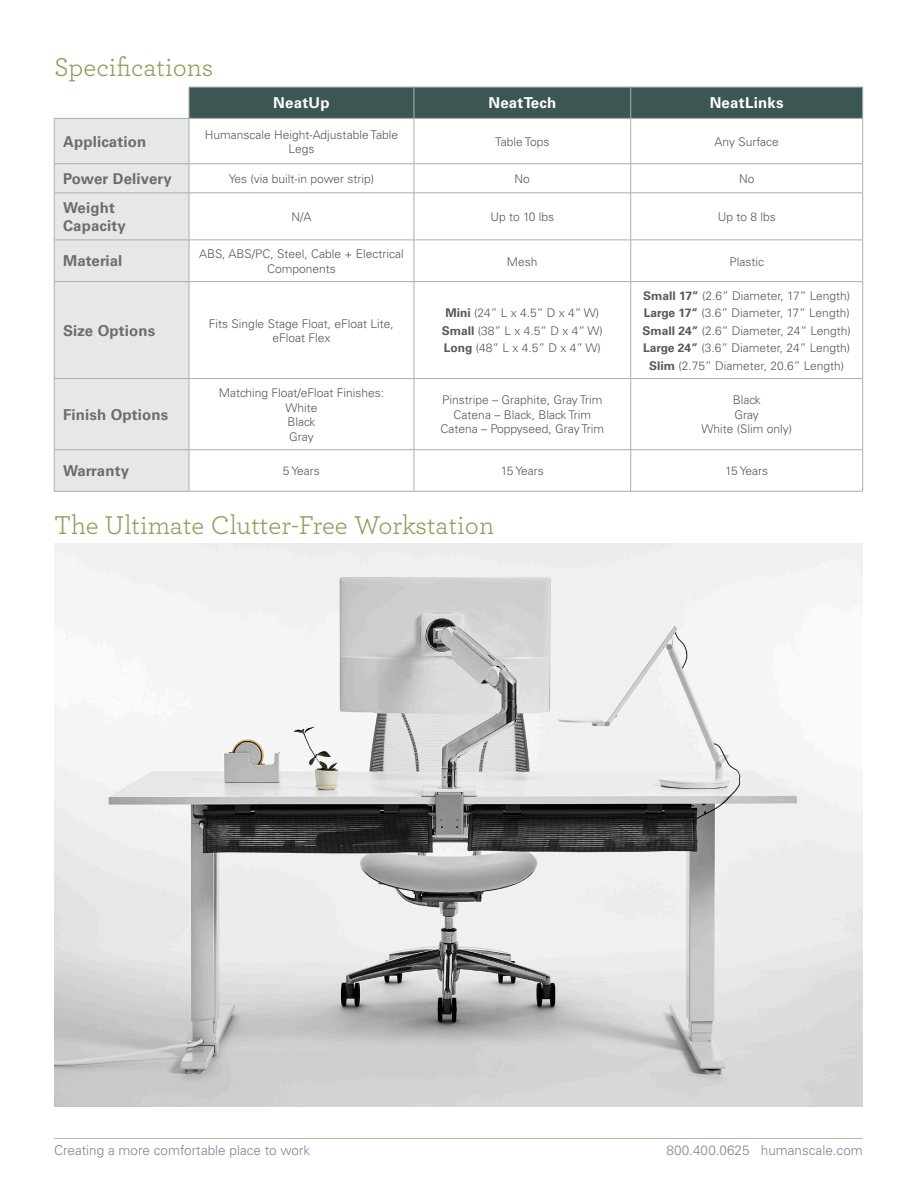
<style>
.page{position:relative;width:918px;height:1188px;background:#fff}
.page>*{position:absolute;margin:0;border:0;box-sizing:border-box;transform-origin:0 0}
.t1{font:27px "Archer";color:#8ba059}
.t2{font:700 15px/18px "Univers";letter-spacing:.01em;color:#6c6d70}
.t3{font:700 15px "Univers";letter-spacing:.02em;color:#fff}
.t4{font:300 13.5px "Univers";color:#828487}
.t5{font:300 12px/14.4px "Univers";color:#57585a;text-align:center}
.s1{font-weight:700}
</style>
<div class="page">
<div style="left:190px;top:88px;width:672px;height:30px;background:#3c5753"></div>
<div style="left:55px;top:119px;width:134px;height:372px;background:#e6e7e9"></div>
<hr style="left:189px;top:87px;width:225px;height:1px;background:#acadb1">
<hr style="left:189px;top:87px;width:1px;height:31px;background:#acadb1">
<hr style="left:414px;top:87px;width:217px;height:1px;background:#acadb1">
<hr style="left:414px;top:87px;width:1px;height:31px;background:#acadb1">
<hr style="left:631px;top:87px;width:232px;height:1px;background:#acadb1">
<hr style="left:630px;top:87px;width:1px;height:31px;background:#acadb1">
<hr style="left:862px;top:87px;width:1px;height:31px;background:#acadb1">
<hr style="left:54px;top:118px;width:135px;height:1px;background:#acadb1">
<hr style="left:54px;top:119px;width:1px;height:45px;background:#acadb1">
<hr style="left:189px;top:118px;width:225px;height:1px;background:#acadb1">
<hr style="left:189px;top:119px;width:1px;height:45px;background:#acadb1">
<hr style="left:414px;top:118px;width:217px;height:1px;background:#acadb1">
<hr style="left:414px;top:119px;width:1px;height:45px;background:#acadb1">
<hr style="left:631px;top:118px;width:232px;height:1px;background:#acadb1">
<hr style="left:630px;top:119px;width:1px;height:45px;background:#acadb1">
<hr style="left:862px;top:119px;width:1px;height:45px;background:#acadb1">
<hr style="left:54px;top:163px;width:135px;height:1px;background:#acadb1">
<svg style="left:54px;top:164px;width:1px;height:29px"></svg>
<hr style="left:189px;top:163px;width:225px;height:1px;background:#acadb1">
<svg style="left:189px;top:164px;width:1px;height:29px"></svg>
<hr style="left:414px;top:163px;width:217px;height:1px;background:#acadb1">
<svg style="left:414px;top:164px;width:1px;height:29px"></svg>
<hr style="left:631px;top:163px;width:232px;height:1px;background:#acadb1">
<svg style="left:630px;top:164px;width:1px;height:29px"></svg>
<svg style="left:862px;top:164px;width:1px;height:29px"></svg>
<hr style="left:54px;top:193px;width:135px;height:1px;background:#acadb1">
<hr style="left:54px;top:193px;width:1px;height:47px;background:#acadb1">
<hr style="left:189px;top:193px;width:225px;height:1px;background:#acadb1">
<hr style="left:189px;top:193px;width:1px;height:47px;background:#acadb1">
<hr style="left:414px;top:193px;width:217px;height:1px;background:#acadb1">
<hr style="left:414px;top:193px;width:1px;height:47px;background:#acadb1">
<hr style="left:631px;top:193px;width:232px;height:1px;background:#acadb1">
<hr style="left:630px;top:193px;width:1px;height:47px;background:#acadb1">
<hr style="left:862px;top:193px;width:1px;height:47px;background:#acadb1">
<hr style="left:54px;top:240px;width:135px;height:1px;background:#acadb1">
<hr style="left:54px;top:240px;width:1px;height:41px;background:#acadb1">
<hr style="left:189px;top:240px;width:225px;height:1px;background:#acadb1">
<hr style="left:189px;top:240px;width:1px;height:41px;background:#acadb1">
<hr style="left:414px;top:240px;width:217px;height:1px;background:#acadb1">
<hr style="left:414px;top:240px;width:1px;height:41px;background:#acadb1">
<hr style="left:631px;top:240px;width:232px;height:1px;background:#acadb1">
<hr style="left:630px;top:240px;width:1px;height:41px;background:#acadb1">
<hr style="left:862px;top:240px;width:1px;height:41px;background:#acadb1">
<hr style="left:54px;top:281px;width:135px;height:1px;background:#acadb1">
<hr style="left:54px;top:282px;width:1px;height:96px;background:#acadb1">
<hr style="left:189px;top:281px;width:225px;height:1px;background:#acadb1">
<hr style="left:189px;top:282px;width:1px;height:96px;background:#acadb1">
<hr style="left:414px;top:281px;width:217px;height:1px;background:#acadb1">
<hr style="left:414px;top:282px;width:1px;height:96px;background:#acadb1">
<hr style="left:631px;top:281px;width:232px;height:1px;background:#acadb1">
<hr style="left:630px;top:282px;width:1px;height:96px;background:#acadb1">
<hr style="left:862px;top:282px;width:1px;height:96px;background:#acadb1">
<hr style="left:54px;top:378px;width:135px;height:1px;background:#acadb1">
<hr style="left:54px;top:379px;width:1px;height:71px;background:#acadb1">
<hr style="left:189px;top:378px;width:225px;height:1px;background:#acadb1">
<hr style="left:189px;top:379px;width:1px;height:71px;background:#acadb1">
<hr style="left:414px;top:378px;width:217px;height:1px;background:#acadb1">
<hr style="left:414px;top:379px;width:1px;height:71px;background:#acadb1">
<hr style="left:631px;top:378px;width:232px;height:1px;background:#acadb1">
<hr style="left:630px;top:379px;width:1px;height:71px;background:#acadb1">
<hr style="left:862px;top:379px;width:1px;height:71px;background:#acadb1">
<hr style="left:54px;top:449px;width:135px;height:1px;background:#acadb1">
<hr style="left:54px;top:450px;width:1px;height:41px;background:#acadb1">
<hr style="left:189px;top:449px;width:225px;height:1px;background:#acadb1">
<hr style="left:189px;top:450px;width:1px;height:41px;background:#acadb1">
<hr style="left:414px;top:449px;width:217px;height:1px;background:#acadb1">
<hr style="left:414px;top:450px;width:1px;height:41px;background:#acadb1">
<hr style="left:631px;top:449px;width:232px;height:1px;background:#acadb1">
<hr style="left:630px;top:450px;width:1px;height:41px;background:#acadb1">
<hr style="left:862px;top:450px;width:1px;height:41px;background:#acadb1">
<hr style="left:54px;top:491px;width:135px;height:1px;background:#acadb1">
<hr style="left:189px;top:491px;width:225px;height:1px;background:#acadb1">
<hr style="left:414px;top:491px;width:217px;height:1px;background:#acadb1">
<hr style="left:631px;top:491px;width:232px;height:1px;background:#acadb1">
<img style="left:54px;top:544px;width:809px;height:563px">
<hr style="left:54px;top:1138px;width:809px;height:1px;background:#afc39d">
<p class="t1" style="left:54px;top:48px;width:161px">Specifications</p>
<p class="t3" style="left:273px;top:94px;width:58px">NeatUp</p>
<p class="t3" style="left:488px;top:94px;width:69px">NeatTech</p>
<p class="t3" style="left:710px;top:94px;width:76px">NeatLinks</p>
<p class="t2" style="left:63px;top:133px;width:85px">Application</p>
<p class="t5" style="left:205px;top:127px;width:195px">Humanscale Height-Adjustable Table<br>Legs</p>
<p class="t5" style="left:495px;top:134px;width:56px">Table Tops</p>
<p class="t5" style="left:715px;top:134px;width:66px">Any Surface</p>
<p class="t2" style="left:63px;top:170px;width:110px">Power Delivery</p>
<p class="t5" style="left:229px;top:172px;width:147px">Yes (via built-in power strip)</p>
<p class="t5" style="left:515px;top:172px;width:17px">No</p>
<p class="t5" style="left:739px;top:172px;width:17px">No</p>
<p class="t2" style="left:63px;top:199px;width:64px">Weight<br>Capacity</p>
<p class="t5" style="left:291px;top:210px;width:22px">N/A</p>
<p class="t5" style="left:490px;top:210px;width:65px">Up to 10 lbs</p>
<p class="t5" style="left:718px;top:210px;width:60px">Up to 8 lbs</p>
<p class="t2" style="left:63px;top:252px;width:61px">Material</p>
<p class="t5" style="left:199px;top:247px;width:206px">ABS, ABS/PC, Steel, Cable + Electrical<br>Components</p>
<p class="t5" style="left:507px;top:254px;width:32px">Mesh</p>
<p class="t5" style="left:729px;top:254px;width:36px">Plastic</p>
<p class="t2" style="left:63px;top:322px;width:94px">Size Options</p>
<p class="t5" style="left:209px;top:316px;width:186px">Fits Single Stage Float, eFloat Lite, eFloat Flex</p>
<p class="t2" style="left:63px;top:406px;width:107px">Finish Options</p>
<p class="t5" style="left:219px;top:386px;width:167px">Matching Float/eFloat Finishes:</p>
<p class="t5" style="left:285px;top:401px;width:34px">White</p>
<p class="t5" style="left:287px;top:415px;width:30px">Black</p>
<p class="t5" style="left:289px;top:429px;width:26px">Gray</p>
<p class="t5" style="left:445px;top:306px;width:155px"><span class="s1">Mini</span> (24” L x 4.5” D x 4” W)</p>
<p class="t5" style="left:442px;top:323px;width:163px"><span class="s1">Small</span> (38” L x 4.5” D x 4” W)</p>
<p class="t5" style="left:444px;top:341px;width:159px"><span class="s1">Long</span> (48” L x 4.5” D x 4” W)</p>
<p class="t5" style="left:442px;top:393px;width:162px">Pinstripe – Graphite, Gray Trim</p>
<p class="t5" style="left:454px;top:407px;width:139px">Catena – Black, Black Trim</p>
<p class="t5" style="left:440px;top:422px;width:165px">Catena – Poppyseed, Gray Trim</p>
<p class="t5" style="left:643px;top:289px;width:209px"><span class="s1">Small 17”</span> (2.6” Diameter, 17” Length)</p>
<p class="t5" style="left:644px;top:306px;width:207px"><span class="s1">Large 17”</span> (3.6” Diameter, 17” Length)</p>
<p class="t5" style="left:643px;top:323px;width:210px"><span class="s1">Small 24”</span> (2.6” Diameter, 24” Length)</p>
<p class="t5" style="left:643px;top:341px;width:209px"><span class="s1">Large 24”</span> (3.6” Diameter, 24” Length)</p>
<p class="t5" style="left:649px;top:358px;width:196px"><span class="s1">Slim</span> (2.75” Diameter, 20.6” Length)</p>
<p class="t5" style="left:733px;top:393px;width:30px">Black</p>
<p class="t5" style="left:735px;top:407px;width:26px">Gray</p>
<p class="t5" style="left:701px;top:422px;width:92px">White (Slim only)</p>
<p class="t2" style="left:63px;top:462px;width:68px">Warranty</p>
<p class="t5" style="left:283px;top:464px;width:38px">5 Years</p>
<p class="t5" style="left:501px;top:464px;width:45px">15 Years</p>
<p class="t5" style="left:725px;top:464px;width:45px">15 Years</p>
<p class="t1" style="left:54px;top:506px;width:442px">The Ultimate Clutter-Free Workstation</p>
<p class="t4" style="left:54px;top:1142px;width:258px">Creating a more comfortable place to work</p>
<p class="t4" style="left:667px;top:1142px;width:198px">800.400.0625 humanscale.com</p>
</div>
